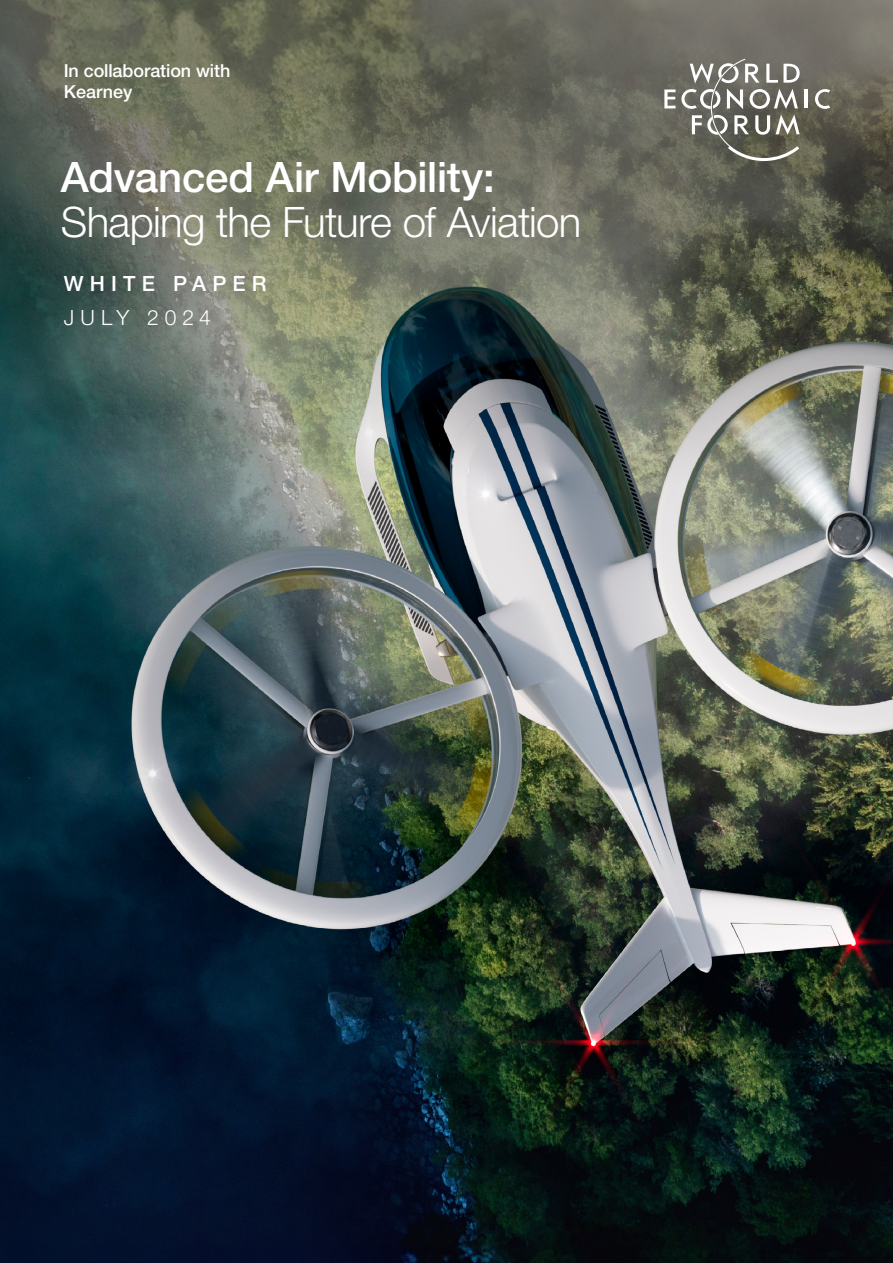
<style>
.page{position:relative;width:893px;height:1263px;background:#fff}
.page>*{position:absolute;margin:0;border:0;box-sizing:border-box;transform-origin:0 0}
.t1{font:300 42px "Helvetica Neue LT Pro";letter-spacing:-.015em;color:#fff}
.t2{font:500 42px "Helvetica Neue LT Pro";letter-spacing:-.005em;color:#fff}
.t3{font:500 21px "Helvetica Neue LT Pro";letter-spacing:.295em;color:#fff}
.t4{font:300 21px "Helvetica Neue LT Pro";letter-spacing:.285em;color:#fff}
.t5{font:500 18px/21.6px "Helvetica Neue LT Pro";letter-spacing:-.005em;color:#fff}
</style>
<div class="page">
<img style="left:0;top:513px;width:893px;height:750px">
<img style="left:0;top:0;width:893px;height:513px">
<svg style="left:664px;top:89px;width:11px;height:19px"></svg>
<hr style="left:805px;top:89px;width:3px;height:19px;background:#fff">
<svg style="left:815px;top:89px;width:15px;height:20px"></svg>
<svg style="left:681px;top:59px;width:119px;height:102px;background:#838279"></svg>
<p class="t5" style="left:64px;top:59px;width:168px">In collaboration with<br>Kearney</p>
<p class="t2" style="left:61px;top:152px;width:435px">Advanced Air Mobility:</p>
<p class="t1" style="left:61px;top:196px;width:522px">Shaping the Future of Aviation</p>
<p class="t3" style="left:64px;top:271px;width:204px">WHITE PAPER</p>
<p class="t4" style="left:64px;top:305px;width:149px">JULY 2024</p>
</div>
